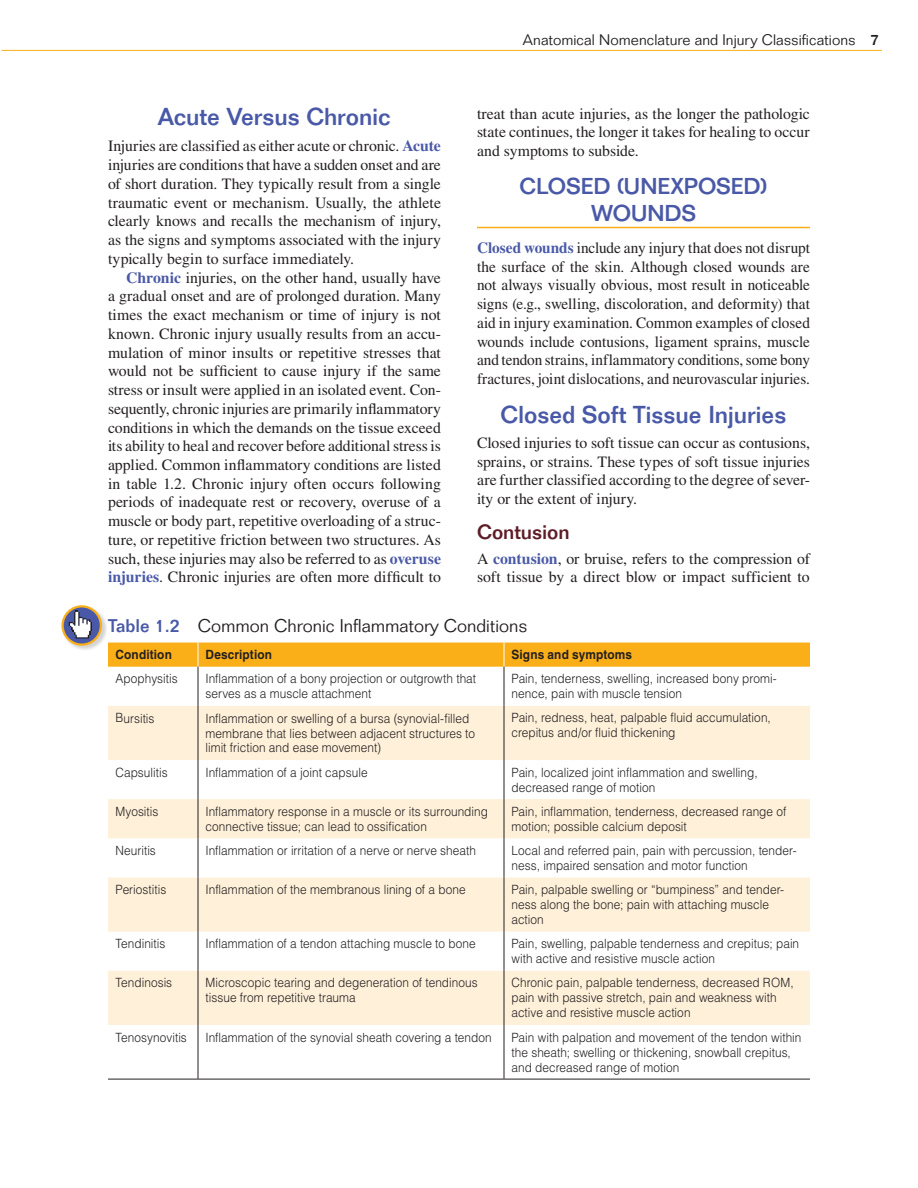
<style>
.page{position:relative;width:918px;height:1188px;background:#fff}
.page>*{position:absolute;margin:0;border:0;box-sizing:border-box;transform-origin:0 0}
.t1{font:500 24px "Folio Std";letter-spacing:-.005em;color:#4959a7}
.t2{font:500 22.5px/27px "Folio Std";letter-spacing:.005em;color:#4959a7;text-align:center}
.t3{font:500 20.25px "Folio Std";letter-spacing:-.005em;color:#5d1d26}
.t4{font:300 18px "Folio Std";color:#231f20}
.t5{font:15.75px/18.8px "Times LT Std";color:#231f20;text-align:justify}
.t6{font:300 15px "Folio Std";letter-spacing:.005em;color:#231f20}
.t7{font:300 12.75px/15px "Helvetica LT Std";color:#231f20;scale:.93 1}
.t8{font:700 12.75px "Helvetica LT Std";letter-spacing:.01em;color:#231f20;scale:.93 1}
.s1{font-weight:500}
.s2{font-weight:700;color:#4959a7}
.s3{font-weight:500;color:#4959a7}
</style>
<div class="page">
<hr style="left:2px;top:50px;width:880px;height:1px;background:#faaf18">
<hr style="left:477px;top:227px;width:333px;height:1px;background:#faaf18">
<svg style="left:108px;top:706px;width:702px;height:319px;fill:#fef0d9"></svg>
<div style="left:108px;top:643px;width:702px;height:24px;background:#faaf18"></div>
<hr style="left:198px;top:667px;width:1px;height:39px;background:#231f20">
<hr style="left:504px;top:667px;width:1px;height:39px;background:#231f20">
<hr style="left:198px;top:706px;width:1px;height:54px;background:#231f20">
<hr style="left:504px;top:706px;width:1px;height:54px;background:#231f20">
<hr style="left:198px;top:760px;width:1px;height:39px;background:#231f20">
<hr style="left:504px;top:760px;width:1px;height:39px;background:#231f20">
<hr style="left:198px;top:799px;width:1px;height:39px;background:#231f20">
<hr style="left:504px;top:799px;width:1px;height:39px;background:#231f20">
<hr style="left:198px;top:838px;width:1px;height:39px;background:#231f20">
<hr style="left:504px;top:838px;width:1px;height:39px;background:#231f20">
<hr style="left:198px;top:877px;width:1px;height:55px;background:#231f20">
<hr style="left:504px;top:877px;width:1px;height:55px;background:#231f20">
<hr style="left:198px;top:932px;width:1px;height:39px;background:#231f20">
<hr style="left:504px;top:932px;width:1px;height:39px;background:#231f20">
<hr style="left:198px;top:971px;width:1px;height:54px;background:#231f20">
<hr style="left:504px;top:971px;width:1px;height:54px;background:#231f20">
<hr style="left:198px;top:1025px;width:1px;height:54px;background:#231f20">
<hr style="left:504px;top:1025px;width:1px;height:54px;background:#231f20">
<hr style="left:108px;top:1079px;width:90px;height:1px;background:#231f20">
<hr style="left:198px;top:1079px;width:306px;height:1px;background:#231f20">
<hr style="left:504px;top:1079px;width:306px;height:1px;background:#231f20">
<div style="left:61px;top:605px;width:47px;height:47px;background:#231f20;opacity:.2"></div>
<svg style="left:63px;top:606px;width:38px;height:39px"></svg>
<div style="left:62px;top:605px;width:40px;height:41px;border:2px solid #faaf18;border-radius:50%"></div>
<svg style="left:69px;top:611px;width:23px;height:28px"></svg>
<p class="t6" style="left:523px;top:31px;width:358px">Anatomical Nomenclature and Injury Classifications <span class="s1">7</span></p>
<p class="t1" style="left:158px;top:102px;width:234px">Acute Versus Chronic</p>
<p class="t5" style="left:108px;top:137px;width:334px">Injuries are classified as either acute or chronic. <span class="s2">Acute</span></p>
<p class="t5" style="left:108px;top:155px;width:334px">injuries are conditions that have a sudden onset and are</p>
<p class="t5" style="left:108px;top:174px;width:334px">of short duration. They typically result from a single</p>
<p class="t5" style="left:108px;top:193px;width:335px">traumatic event or mechanism. Usually, the athlete</p>
<p class="t5" style="left:108px;top:212px;width:334px">clearly knows and recalls the mechanism of injury,</p>
<p class="t5" style="left:108px;top:230px;width:334px">as the signs and symptoms associated with the injury</p>
<p class="t5" style="left:108px;top:249px;width:248px">typically begin to surface immediately.</p>
<p class="t5" style="left:126px;top:268px;width:316px"><span class="s2">Chronic</span> injuries, on the other hand, usually have</p>
<p class="t5" style="left:108px;top:287px;width:334px">a gradual onset and are of prolonged duration. Many</p>
<p class="t5" style="left:108px;top:305px;width:334px">times the exact mechanism or time of injury is not</p>
<p class="t5" style="left:108px;top:324px;width:335px">known. Chronic injury usually results from an accu-</p>
<p class="t5" style="left:108px;top:343px;width:335px">mulation of minor insults or repetitive stresses that</p>
<p class="t5" style="left:108px;top:362px;width:334px">would not be sufficient to cause injury if the same</p>
<p class="t5" style="left:108px;top:380px;width:335px">stress or insult were applied in an isolated event. Con-</p>
<p class="t5" style="left:108px;top:399px;width:334px">sequently, chronic injuries are primarily inflammatory</p>
<p class="t5" style="left:108px;top:418px;width:334px">conditions in which the demands on the tissue exceed</p>
<p class="t5" style="left:108px;top:437px;width:334px">its ability to heal and recover before additional stress is</p>
<p class="t5" style="left:108px;top:455px;width:334px">applied. Common inflammatory conditions are listed</p>
<p class="t5" style="left:108px;top:474px;width:334px">in table 1.2. Chronic injury often occurs following</p>
<p class="t5" style="left:108px;top:493px;width:334px">periods of inadequate rest or recovery, overuse of a</p>
<p class="t5" style="left:108px;top:512px;width:334px">muscle or body part, repetitive overloading of a struc-</p>
<p class="t5" style="left:108px;top:530px;width:334px">ture, or repetitive friction between two structures. As</p>
<p class="t5" style="left:108px;top:549px;width:335px">such, these injuries may also be referred to as <span class="s2">overuse</span></p>
<p class="t5" style="left:108px;top:568px;width:334px"><span class="s2">injuries</span>. Chronic injuries are often more difficult to</p>
<p class="t5" style="left:477px;top:104px;width:334px">treat than acute injuries, as the longer the pathologic state continues, the longer it takes for healing to occur and symptoms to subside.</p>
<p class="t2" style="left:520px;top:172px;width:249px">CLOSED (UNEXPOSED)<br>WOUNDS</p>
<p class="t5" style="left:477px;top:238px;width:335px"><span class="s2">Closed wounds</span> include any injury that does not disrupt the surface of the skin. Although closed wounds are not always visually obvious, most result in noticeable signs (e.g., swelling, discoloration, and deformity) that aid in injury examination. Common examples of closed wounds include contusions, ligament sprains, muscle and tendon strains, inflammatory conditions, some bony fractures, joint dislocations, and neurovascular injuries.</p>
<p class="t1" style="left:501px;top:400px;width:287px">Closed Soft Tissue Injuries</p>
<p class="t5" style="left:477px;top:433px;width:335px">Closed injuries to soft tissue can occur as contusions, sprains, or strains. These types of soft tissue injuries are further classified according to the degree of sever&shy;ity or the extent of injury.</p>
<p class="t3" style="left:477px;top:519px;width:94px">Contusion</p>
<p class="t5" style="left:477px;top:549px;width:334px">A <span class="s2">contusion</span>, or bruise, refers to the compression of soft tissue by a direct blow or impact sufficient to</p>
<p class="t4" style="left:108px;top:615px;width:421px"><span class="s3">Table 1.2</span> Common Chronic Inflammatory Conditions</p>
<p class="t8" style="left:116px;top:647px;width:62px">Condition</p>
<p class="t8" style="left:205px;top:647px;width:73px">Description</p>
<p class="t8" style="left:511px;top:647px;width:131px">Signs and symptoms</p>
<p class="t7" style="left:115px;top:671px;width:68px">Apophysitis</p>
<p class="t7" style="left:205px;top:671px;width:293px">Inflammation of a bony projection or outgrowth that serves as a muscle attachment</p>
<p class="t7" style="left:511px;top:671px;width:287px">Pain, tenderness, swelling, increased bony promi&shy;nence, pain with muscle tension</p>
<p class="t7" style="left:116px;top:710px;width:43px">Bursitis</p>
<p class="t7" style="left:205px;top:710px;width:291px">Inflammation or swelling of a bursa (synovial-filled membrane that lies between adjacent structures to limit friction and ease movement)</p>
<p class="t7" style="left:511px;top:710px;width:280px">Pain, redness, heat, palpable fluid accumulation, crepitus and/or fluid thickening</p>
<p class="t7" style="left:115px;top:764px;width:58px">Capsulitis</p>
<p class="t7" style="left:205px;top:764px;width:176px">Inflammation of a joint capsule</p>
<p class="t7" style="left:511px;top:764px;width:266px">Pain, localized joint inflammation and swelling, decreased range of motion</p>
<p class="t7" style="left:115px;top:804px;width:48px">Myositis</p>
<p class="t7" style="left:205px;top:804px;width:305px">Inflammatory response in a muscle or its surrounding connective tissue; can lead to ossification</p>
<p class="t7" style="left:511px;top:804px;width:297px">Pain, inflammation, tenderness, decreased range of motion; possible calcium deposit</p>
<p class="t7" style="left:115px;top:843px;width:45px">Neuritis</p>
<p class="t7" style="left:205px;top:843px;width:292px">Inflammation or irritation of a nerve or nerve sheath</p>
<p class="t7" style="left:511px;top:843px;width:308px">Local and referred pain, pain with percussion, tender&shy;ness, impaired sensation and motor function</p>
<p class="t7" style="left:115px;top:882px;width:56px">Periostitis</p>
<p class="t7" style="left:205px;top:882px;width:281px">Inflammation of the membranous lining of a bone</p>
<p class="t7" style="left:511px;top:882px;width:295px">Pain, palpable swelling or “bumpiness” and tender&shy;ness along the bone; pain with attaching muscle action</p>
<p class="t7" style="left:115px;top:936px;width:55px">Tendinitis</p>
<p class="t7" style="left:205px;top:936px;width:292px">Inflammation of a tendon attaching muscle to bone</p>
<p class="t7" style="left:511px;top:936px;width:311px">Pain, swelling, palpable tenderness and crepitus; pain with active and resistive muscle action</p>
<p class="t7" style="left:115px;top:975px;width:63px">Tendinosis</p>
<p class="t7" style="left:205px;top:975px;width:294px">Microscopic tearing and degeneration of tendinous tissue from repetitive trauma</p>
<p class="t7" style="left:511px;top:975px;width:305px">Chronic pain, palpable tenderness, decreased ROM, pain with passive stretch, pain and weakness with active and resistive muscle action</p>
<p class="t7" style="left:115px;top:1029px;width:78px">Tenosynovitis</p>
<p class="t7" style="left:205px;top:1029px;width:309px">Inflammation of the synovial sheath covering a tendon</p>
<p class="t7" style="left:511px;top:1029px;width:313px">Pain with palpation and movement of the tendon within the sheath; swelling or thickening, snowball crepitus, and decreased range of motion</p>
</div>
